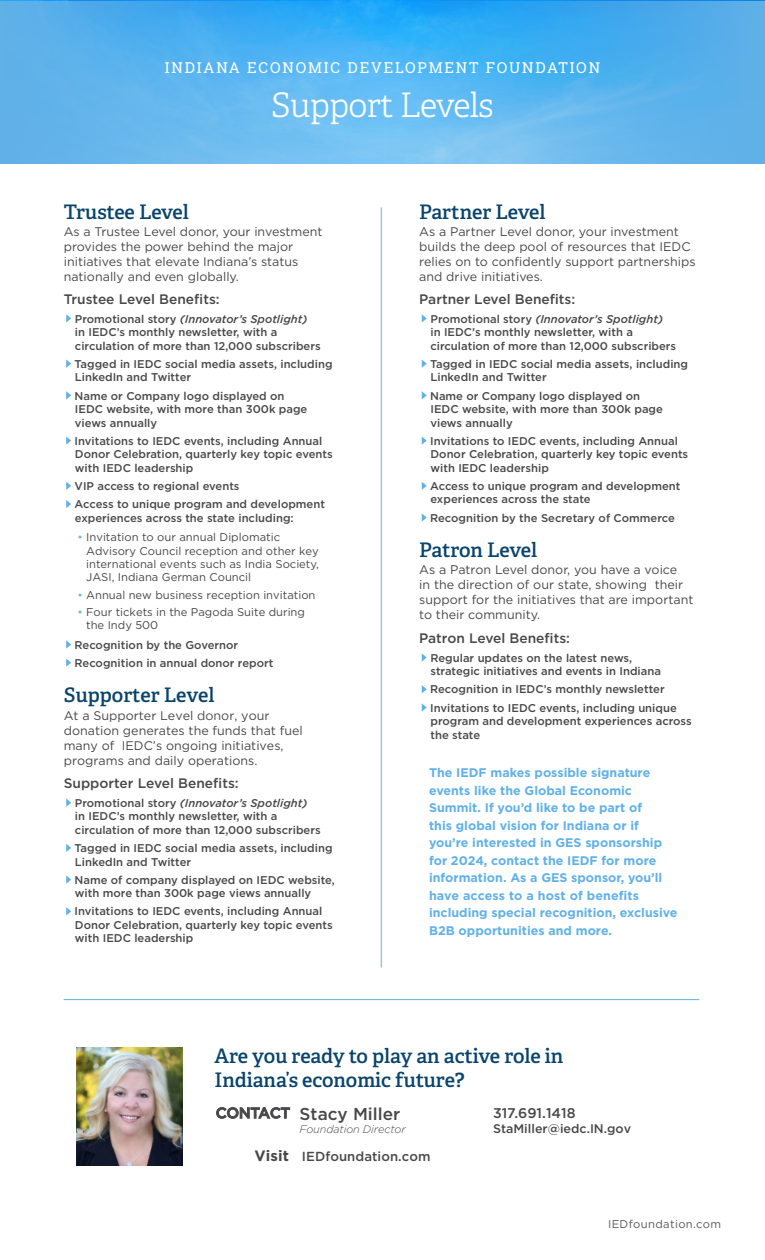
<style>
.page{position:relative;width:765px;height:1260px;background:#fff}
.page>*{position:absolute;margin:0;border:0;box-sizing:border-box;transform-origin:0 0}
.t1{font:300 33.75px "Adelle";letter-spacing:-.025em;color:#fff}
.t2{font:600 20px/24px "Adelle";letter-spacing:-.005em;color:#09446c}
.t3{font:500 17.25px "Gotham";color:#48484a}
.t4{font:15px "Roboto Slab";letter-spacing:.12em;color:#fff}
.t5{font:500 14px "Gotham";color:#48484a}
.t6{font:500 13.75px "Gotham";color:#48484a}
.t7{font:500 13.12px "Gotham";letter-spacing:.005em;color:#48484a}
.t8{font:12.5px/15px "Gotham";color:#48484a}
.t9{font:700 12.5px/17.5px "Gotham";color:#61b1e8}
.t10{font:500 12.5px "Gotham";color:#48484a}
.t11{font:500 11.25px/13.5px "Gotham";color:#48484a}
.t12{font:11.25px/13.4px "Gotham";color:#48484a}
.t13{font:11.25px "Gotham";letter-spacing:.035em;color:#58595b}
.t14{font:italic 300 11px "Gotham";letter-spacing:-.01em;color:#48484a}
.s1{font-style:italic}
.s2{color:#6bb4e8}
.s3{font-size:15px}
.s4{font-weight:700;font-size:15px}
</style>
<div class="page">
<svg style="left:66px;top:314px;width:5px;height:9px"></svg>
<svg style="left:66px;top:360px;width:5px;height:8px"></svg>
<svg style="left:66px;top:391px;width:5px;height:9px"></svg>
<svg style="left:66px;top:436px;width:5px;height:9px"></svg>
<svg style="left:66px;top:482px;width:5px;height:8px"></svg>
<svg style="left:66px;top:500px;width:5px;height:8px"></svg>
<svg style="left:66px;top:640px;width:5px;height:9px"></svg>
<svg style="left:66px;top:659px;width:5px;height:8px"></svg>
<svg style="left:66px;top:799px;width:5px;height:8px"></svg>
<svg style="left:66px;top:844px;width:5px;height:8px"></svg>
<svg style="left:66px;top:875px;width:5px;height:9px"></svg>
<svg style="left:66px;top:907px;width:5px;height:8px"></svg>
<svg style="left:422px;top:314px;width:5px;height:9px"></svg>
<svg style="left:422px;top:360px;width:5px;height:8px"></svg>
<svg style="left:422px;top:391px;width:5px;height:8px"></svg>
<svg style="left:422px;top:436px;width:5px;height:9px"></svg>
<svg style="left:422px;top:482px;width:5px;height:8px"></svg>
<svg style="left:422px;top:513px;width:5px;height:9px"></svg>
<svg style="left:422px;top:653px;width:5px;height:9px"></svg>
<svg style="left:422px;top:685px;width:5px;height:8px"></svg>
<svg style="left:422px;top:703px;width:5px;height:9px"></svg>
<hr style="left:381px;top:207px;width:1px;height:760px;background:#61b1e8">
<img style="left:77px;top:1048px;width:106px;height:118px">
<hr style="left:64px;top:999px;width:635px;height:1px;background:#61b1e8">
<svg style="left:0;top:1px;width:765px;height:163px;background:#57b4ef"></svg>
<h3 class="t4" style="left:165px;top:57px;width:437px">INDIANA ECONOMIC DEVELOPMENT FOUNDATION</h3>
<h1 class="t1" style="left:271px;top:85px;width:224px">Support Levels</h1>
<h2 class="t2" style="left:64px;top:200px;width:127px">Trustee Level</h2>
<p class="t8" style="left:64px;top:224px;width:260px">As a Trustee Level donor, your investment provides the power behind the major initiatives that elevate Indiana’s status nationally and even globally.</p>
<p class="t6" style="left:64px;top:290px;width:158px">Trustee Level Benefits:</p>
<p class="t11" style="left:75px;top:312px;width:247px">Promotional story <span class="s1">(Innovator’s Spotlight)<br></span>in IEDC’s monthly newsletter, with a circulation of more than 12,000 subscribers</p>
<p class="t11" style="left:75px;top:357px;width:259px">Tagged in IEDC social media assets, including<br>LinkedIn and Twitter</p>
<p class="t11" style="left:75px;top:389px;width:234px">Name or Company logo displayed on<br>IEDC website, with more than 300k page views annually</p>
<p class="t11" style="left:75px;top:434px;width:260px">Invitations to IEDC events, including Annual<br>Donor Celebration, quarterly key topic events with IEDC leadership</p>
<p class="t11" style="left:75px;top:477px;width:252px;line-height:18.2px">VIP access to regional events<br>Access to unique program and development</p>
<p class="t11" style="left:75px;top:511px;width:220px">experiences across the state including:</p>
<p class="t12" style="left:86px;top:530px;width:234px;text-indent:-9px"><span class="s2">•</span> Invitation to our annual Diplomatic Advisory Council reception and other key international events such as India Society, JASI, Indiana German Council</p>
<p class="t12" style="left:77px;top:588px;width:240px"><span class="s2">•</span> Annual new business reception invitation</p>
<p class="t12" style="left:86px;top:605px;width:220px;text-indent:-9px"><span class="s2">•</span> Four tickets in the Pagoda Suite during the Indy 500</p>
<p class="t11" style="left:75px;top:635px;width:200px;line-height:18.2px">Recognition by the Governor<br>Recognition in annual donor report</p>
<h2 class="t2" style="left:64px;top:683px;width:152px">Supporter Level</h2>
<p class="t8" style="left:64px;top:708px;width:241px">At a Supporter Level donor, your donation generates the funds that fuel many of IEDC’s ongoing initiatives, programs and daily operations.</p>
<p class="t6" style="left:64px;top:774px;width:177px">Supporter Level Benefits:</p>
<p class="t11" style="left:75px;top:796px;width:247px">Promotional story <span class="s1">(Innovator’s Spotlight)<br></span>in IEDC’s monthly newsletter, with a circulation of more than 12,000 subscribers</p>
<p class="t11" style="left:75px;top:841px;width:259px">Tagged in IEDC social media assets, including<br>LinkedIn and Twitter</p>
<p class="t11" style="left:75px;top:873px;width:262px">Name of company displayed on IEDC website, with more than 300k page views annually</p>
<p class="t11" style="left:75px;top:905px;width:260px">Invitations to IEDC events, including Annual<br>Donor Celebration, quarterly key topic events with IEDC leadership</p>
<h2 class="t2" style="left:419px;top:200px;width:128px">Partner Level</h2>
<p class="t8" style="left:419px;top:224px;width:278px">As a Partner Level donor, your investment builds the deep pool of resources that IEDC relies on to confidently support partnerships and drive initiatives.</p>
<p class="t6" style="left:419px;top:290px;width:158px">Partner Level Benefits:</p>
<p class="t11" style="left:431px;top:312px;width:247px">Promotional story <span class="s1">(Innovator’s Spotlight)<br></span>in IEDC’s monthly newsletter, with a circulation of more than 12,000 subscribers</p>
<p class="t11" style="left:430px;top:357px;width:259px">Tagged in IEDC social media assets, including<br>LinkedIn and Twitter</p>
<p class="t11" style="left:430px;top:389px;width:234px">Name or Company logo displayed on<br>IEDC website, with more than 300k page views annually</p>
<p class="t11" style="left:430px;top:434px;width:260px">Invitations to IEDC events, including Annual<br>Donor Celebration, quarterly key topic events with IEDC leadership</p>
<p class="t11" style="left:430px;top:479px;width:252px">Access to unique program and development experiences across the state</p>
<p class="t11" style="left:430px;top:511px;width:246px">Recognition by the Secretary of Commerce</p>
<h2 class="t2" style="left:419px;top:538px;width:119px">Patron Level</h2>
<p class="t8" style="left:419px;top:562px;width:276px">As a Patron Level donor, you have a voice<br>in the direction of our state, showing their support for the initiatives that are important to their community.</p>
<p class="t6" style="left:419px;top:629px;width:152px">Patron Level Benefits:</p>
<p class="t11" style="left:431px;top:651px;width:232px">Regular updates on the latest news, strategic initiatives and events in Indiana</p>
<p class="t11" style="left:430px;top:680px;width:248px;line-height:18.2px">Recognition in IEDC’s monthly newsletter<br>Invitations to IEDC events, including unique</p>
<p class="t11" style="left:431px;top:714px;width:263px">program and development experiences across the state</p>
<p class="t9" style="left:429px;top:764px;width:250px">The IEDF makes possible signature events like the Global Economic Summit. If you’d like to be part of<br>this global vision for Indiana or if you’re interested in GES sponsorship for 2024, contact the IEDF for more information. As a GES sponsor, you’ll have access to a host of benefits including special recognition, exclusive B2B opportunities and more.</p>
<h2 class="t2" style="left:215px;top:1044px;width:350px">Are you ready to play an active role in<br>Indiana’s economic future?</h2>
<h3 class="t3" style="left:216px;top:1103px;width:186px"><span class="s3">CONTACT</span> Stacy Miller</h3>
<p class="t14" style="left:299px;top:1123px;width:108px">Foundation Director</p>
<p class="t5" style="left:493px;top:1104px;width:84px">317.691.1418</p>
<p class="t10" style="left:493px;top:1120px;width:140px">StaMiller@iedc.IN.gov</p>
<p class="t7" style="left:255px;top:1147px;width:178px"><span class="s4">Visit</span> IEDfoundation.com</p>
<p class="t13" style="left:608px;top:1217px;width:115px">IEDfoundation.com</p>
</div>
